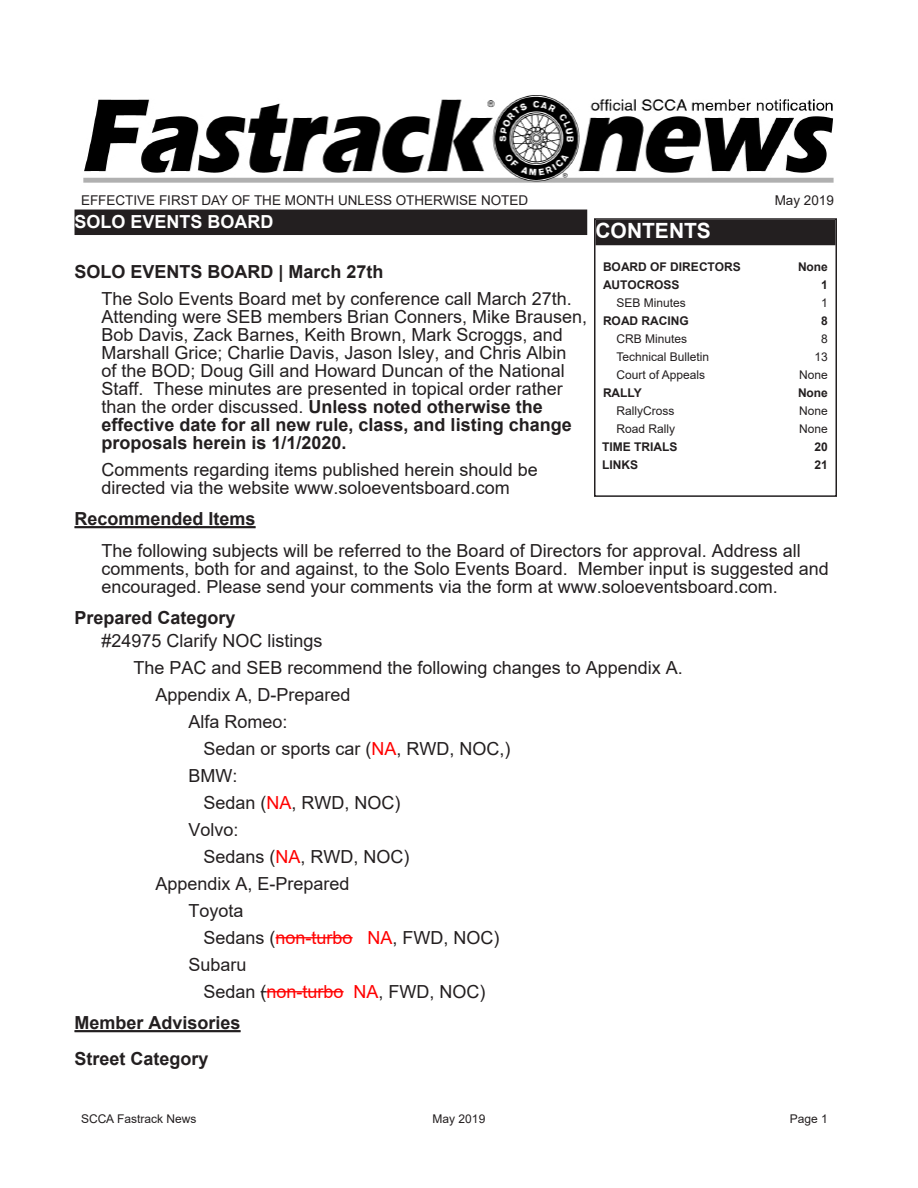
<style>
.page{position:relative;width:918px;height:1188px;background:#fff}
.page>*{position:absolute;margin:0;border:0;box-sizing:border-box;transform-origin:0 0}
.t1{font:700 21px "Arial";color:#fff}
.NormalTR11Bul{font:18px/18px "Arial";color:#231f20}
.NormalTr11Bul3{font:18px "Arial";color:#231f20}
.NormalTR11Bul2{font:18px "Arial";color:#231f20}
.NormalTR11Bul2Body{font:18px "Arial";color:#231f20}
.heading_5{font:700 18px "Arial";color:#231f20}
.heading_7{font:700 18px "Arial";color:#231f20}
.Heading_7_Arial{font:700 18px "Arial";color:#231f20}
.t2{font:700 18px "Arial";color:#fff}
.t3{font:13.5px "Arial";color:#231f20}
.t4{font:12px "Arial";color:#231f20}
.t5{font:700 12px "Arial";color:#231f20}
.s1{font-weight:700}
.s2{color:#f00}
</style>
<div class="page">
<div style="left:75px;top:210px;width:512px;height:25px;background:#231f20"></div>
<hr style="left:75px;top:527px;width:181px;height:1px;background:#231f20">
<hr style="left:75px;top:526px;width:181px;height:1px;background:#231f20">
<hr style="left:75px;top:1031px;width:166px;height:1px;background:#231f20">
<hr style="left:75px;top:1030px;width:166px;height:1px;background:#231f20">
<hr style="left:276px;top:937px;width:77px;height:1px;background:#f00">
<hr style="left:267px;top:991px;width:77px;height:1px;background:#f00">
<img style="left:83px;top:95px;width:751px;height:88px">
<div style="left:596px;top:220px;width:240px;height:25px;background:#231f20"></div>
<div style="left:594px;top:218px;width:243px;height:279px;border:2px solid #231f20"></div>
<p class="t3" style="left:81px;top:191px;width:449px">EFFECTIVE FIRST DAY OF THE MONTH UNLESS OTHERWISE NOTED</p>
<p class="t3" style="left:775px;top:191px;width:61px">May 2019</p>
<p class="t1" style="left:596px;top:216px;width:117px">CONTENTS</p>
<p class="t5" style="left:603px;top:258px;width:139px">BOARD OF DIRECTORS</p>
<p class="t5" style="left:798px;top:258px;width:31px">None</p>
<p class="t5" style="left:603px;top:276px;width:78px">AUTOCROSS</p>
<p class="t5" style="left:821px;top:276px;width:8px">1</p>
<p class="t4" style="left:616px;top:294px;width:71px">SEB Minutes</p>
<p class="t4" style="left:821px;top:294px;width:8px">1</p>
<p class="t5" style="left:603px;top:312px;width:87px">ROAD RACING</p>
<p class="t5" style="left:821px;top:312px;width:8px">8</p>
<p class="t4" style="left:616px;top:330px;width:72px">CRB Minutes</p>
<p class="t4" style="left:821px;top:330px;width:8px">8</p>
<p class="t4" style="left:616px;top:348px;width:94px">Technical Bulletin</p>
<p class="t4" style="left:815px;top:348px;width:15px">13</p>
<p class="t4" style="left:616px;top:366px;width:90px">Court of Appeals</p>
<p class="t4" style="left:799px;top:366px;width:30px">None</p>
<p class="t5" style="left:603px;top:384px;width:40px">RALLY</p>
<p class="t5" style="left:798px;top:384px;width:31px">None</p>
<p class="t4" style="left:616px;top:402px;width:59px">RallyCross</p>
<p class="t4" style="left:799px;top:402px;width:30px">None</p>
<p class="t4" style="left:616px;top:420px;width:60px">Road Rally</p>
<p class="t4" style="left:799px;top:420px;width:30px">None</p>
<p class="t5" style="left:602px;top:438px;width:77px">TIME TRIALS</p>
<p class="t5" style="left:815px;top:438px;width:15px">20</p>
<p class="t5" style="left:602px;top:456px;width:37px">LINKS</p>
<p class="t5" style="left:815px;top:456px;width:15px">21</p>
<p class="t2" style="left:75px;top:209px;width:201px">SOLO EVENTS BOARD</p>
<p class="Heading_7_Arial" style="left:75px;top:259px;width:311px">SOLO EVENTS BOARD | March 27th</p>
<p class="NormalTR11Bul" style="left:102px;top:289px;width:487px">The Solo Events Board met by conference call March 27th.<br>Attending were SEB members Brian Conners, Mike Brausen, Bob Davis, Zack Barnes, Keith Brown, Mark Scroggs, and Marshall Grice; Charlie Davis, Jason Isley, and Chris Albin<br>of the BOD; Doug Gill and Howard Duncan of the National Staff. These minutes are presented in topical order rather than the order discussed. <span class="s1">Unless noted otherwise the effective date for all new rule, class, and listing change proposals herein is 1/1/2020.</span></p>
<p class="NormalTR11Bul" style="left:102px;top:460px;width:438px">Comments regarding items published herein should be directed via the website www.soloeventsboard.com</p>
<p class="heading_5" style="left:75px;top:506px;width:183px">Recommended Items</p>
<p class="NormalTR11Bul" style="left:102px;top:541px;width:729px">The following subjects will be referred to the Board of Directors for approval. Address all comments, both for and against, to the Solo Events Board. Member input is suggested and encouraged. Please send your comments via the form at www.soloeventsboard.com.</p>
<p class="heading_7" style="left:75px;top:605px;width:163px">Prepared Category</p>
<p class="NormalTR11Bul" style="left:102px;top:631px;width:223px">#24975 Clarify NOC listings</p>
<p class="NormalTR11Bul2" style="left:134px;top:655px;width:551px">The PAC and SEB recommend the following changes to Appendix A.</p>
<p class="NormalTR11Bul2Body" style="left:156px;top:682px;width:197px">Appendix A, D-Prepared</p>
<p class="NormalTr11Bul3" style="left:189px;top:709px;width:101px">Alfa Romeo:</p>
<p class="NormalTr11Bul3" style="left:204px;top:736px;width:309px">Sedan or sports car (<span class="s2">NA</span>, RWD, NOC,)</p>
<p class="NormalTr11Bul3" style="left:189px;top:763px;width:50px">BMW:</p>
<p class="NormalTr11Bul3" style="left:204px;top:790px;width:199px">Sedan (<span class="s2">NA</span>, RWD, NOC)</p>
<p class="NormalTr11Bul3" style="left:189px;top:817px;width:52px">Volvo:</p>
<p class="NormalTr11Bul3" style="left:204px;top:844px;width:208px">Sedans (<span class="s2">NA</span>, RWD, NOC)</p>
<p class="NormalTR11Bul2Body" style="left:156px;top:871px;width:196px">Appendix A, E-Prepared</p>
<p class="NormalTr11Bul3" style="left:189px;top:898px;width:57px">Toyota</p>
<p class="NormalTr11Bul3" style="left:204px;top:925px;width:298px">Sedans (<span class="s2">non-turbo NA</span>, FWD, NOC)</p>
<p class="NormalTr11Bul3" style="left:189px;top:952px;width:60px">Subaru</p>
<p class="NormalTr11Bul3" style="left:204px;top:979px;width:284px">Sedan (<span class="s2">non-turbo NA</span>, FWD, NOC)</p>
<p class="heading_5" style="left:75px;top:1010px;width:168px">Member Advisories</p>
<p class="heading_7" style="left:75px;top:1046px;width:136px">Street Category</p>
<p class="t4" style="left:81px;top:1111px;width:117px">SCCA Fastrack News</p>
<p class="t4" style="left:433px;top:1111px;width:54px">May 2019</p>
<p class="t4" style="left:790px;top:1111px;width:40px">Page 1</p>
</div>
